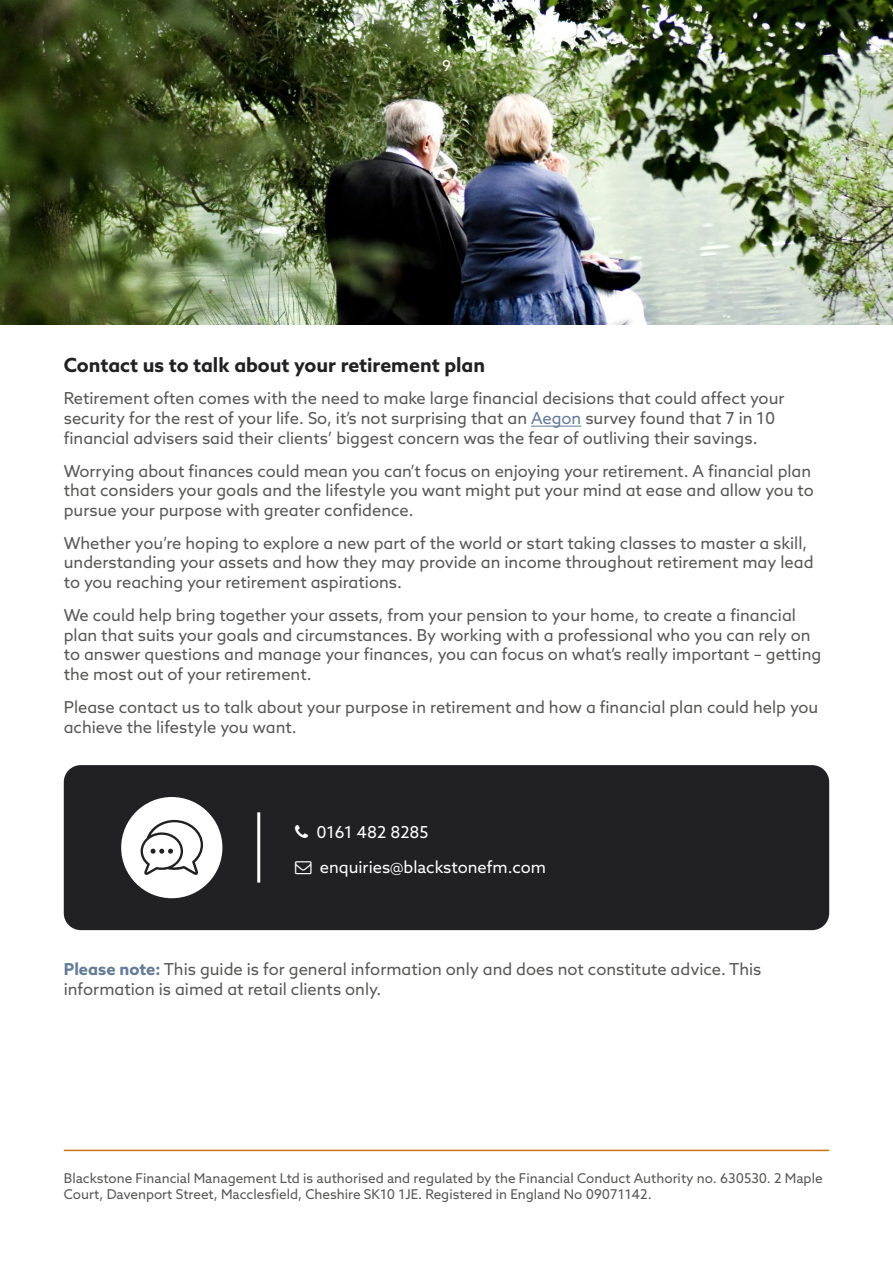
<style>
.page{position:relative;width:893px;height:1263px;background:#fff}
.page>*{position:absolute;margin:0;border:0;box-sizing:border-box;transform-origin:0 0}
.t1{font:700 19.5px "Azo Sans";color:#212123}
.t2{font:16.5px/19.8px "Azo Sans";color:#575756}
.t3{font:16.5px "Azo Sans";color:#fff}
.t4{font:15px "Azo Sans";color:#fff}
.t5{font:13.5px/16.2px "Azo Sans";color:#575756}
.s1{color:#637a98}
.s2{font-weight:700;color:#637a98}
</style>
<div class="page">
<img style="left:0;top:0;width:893px;height:324px">
<div style="left:64px;top:765px;width:765px;height:165px;background:#212123;border-radius:17px"></div>
<hr style="left:257px;top:812px;width:3px;height:70px;background:#fff">
<div style="left:121px;top:797px;width:101px;height:101px;background:#fff;border-radius:50%"></div>
<svg style="left:141px;top:820px;width:62px;height:55px"></svg>
<hr style="left:64px;top:1150px;width:765px;height:1px;background:#c87213">
<hr style="left:531px;top:426px;width:50px;height:1px;background:#637a98">
<p class="t4" style="left:442px;top:56px;width:10px">9</p>
<p class="t1" style="left:64px;top:352px;width:423px">Contact us to talk about your retirement plan</p>
<p class="t2" style="left:64px;top:388px;width:722px">Retirement often comes with the need to make large financial decisions that could affect your security for the rest of your life. So, it’s not surprising that an <span class="s1">Aegon</span> survey found that 7 in 10 financial advisers said their clients’ biggest concern was the fear of outliving their savings.</p>
<p class="t2" style="left:64px;top:460px;width:752px">Worrying about finances could mean you can’t focus on enjoying your retirement. A financial plan that considers your goals and the lifestyle you want might put your mind at ease and allow you to pursue your purpose with greater confidence.</p>
<p class="t2" style="left:64px;top:533px;width:751px">Whether you’re hoping to explore a new part of the world or start taking classes to master a skill, understanding your assets and how they may provide an income throughout retirement may lead to you reaching your retirement aspirations.</p>
<p class="t2" style="left:64px;top:605px;width:759px">We could help bring together your assets, from your pension to your home, to create a financial plan that suits your goals and circumstances. By working with a professional who you can rely on to answer questions and manage your finances, you can focus on what’s really important – getting the most out of your retirement.</p>
<p class="t2" style="left:64px;top:697px;width:756px">Please contact us to talk about your purpose in retirement and how a financial plan could help you achieve the lifestyle you want.</p>
<p class="t3" style="left:316px;top:822px;width:114px">0161 482 8285</p>
<p class="t3" style="left:320px;top:857px;width:228px">enquiries@blackstonefm.com</p>
<p class="t2" style="left:64px;top:959px;width:699px"><span class="s2">Please note:</span> This guide is for general information only and does not constitute advice. This information is aimed at retail clients only.</p>
<p class="t5" style="left:64px;top:1170px;width:760px">Blackstone Financial Management Ltd is authorised and regulated by the Financial Conduct Authority no. 630530. 2 Maple<br>Court, Davenport Street, Macclesfield, Cheshire SK10 1JE. Registered in England No 09071142.</p>
</div>
